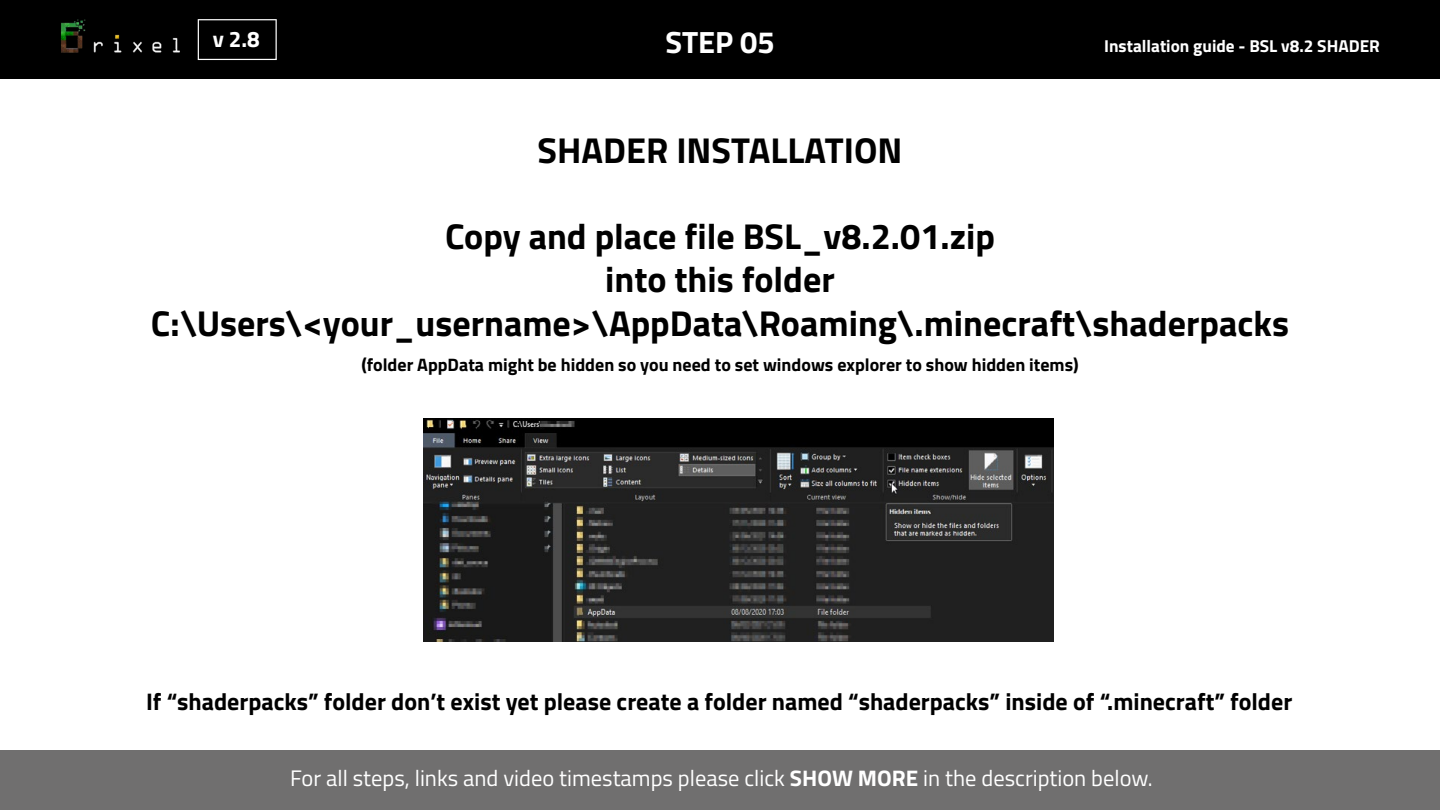
<style>
.page{position:relative;width:1440px;height:810px;background:#fff}
.page>*{position:absolute;margin:0;border:0;box-sizing:border-box;transform-origin:0 0}
.t1{font:700 36px/43.2px "Titillium Web";color:#000;text-align:center}
.t2{font:700 30.75px "Titillium Web";color:#fff}
.t3{font:700 24px "Titillium Web";color:#000}
.t4{font:22.5px "Titillium Web";color:#fff}
.t5{font:700 22.5px "Titillium Web";color:#fff}
.t6{font:700 18px "Titillium Web";color:#000}
.t7{font:700 17.25px "Titillium Web";color:#fff}
.s1{font-weight:700}
</style>
<div class="page">
<div style="left:0;top:0;width:1440px;height:79px;background:#000"></div>
<div style="left:0;top:750px;width:1440px;height:60px;background:#706f6f"></div>
<img style="left:61px;top:19px;width:119px;height:34px">
<svg style="left:198px;top:19px;width:79px;height:41px"></svg>
<img style="left:423px;top:418px;width:631px;height:223px">
<p class="t5" style="left:213px;top:22px;width:49px">v 2.8</p>
<p class="t2" style="left:665px;top:18px;width:111px">STEP 05</p>
<p class="t1" style="left:538px;top:127px;width:366px">SHADER INSTALLATION</p>
<p class="t7" style="left:1104px;top:33px;width:277px">Installation guide - BSL v8.2 SHADER</p>
<p class="t1" style="left:151px;top:213px;width:1140px">Copy and place file BSL_v8.2.01.zip<br>into this folder<br>C:\Users\&lt;your_username&gt;\AppData\Roaming\.minecraft\shaderpacks</p>
<p class="t6" style="left:361px;top:351px;width:719px">(folder AppData might be hidden so you need to set windows explorer to show hidden items)</p>
<p class="t3" style="left:146px;top:683px;width:1148px">If “shaderpacks” folder don’t exist yet please create a folder named “shaderpacks” inside of “.minecraft” folder</p>
<p class="t4" style="left:290px;top:762px;width:864px">For all steps, links and video timestamps please click <span class="s1">SHOW MORE</span> in the description below.</p>
</div>
